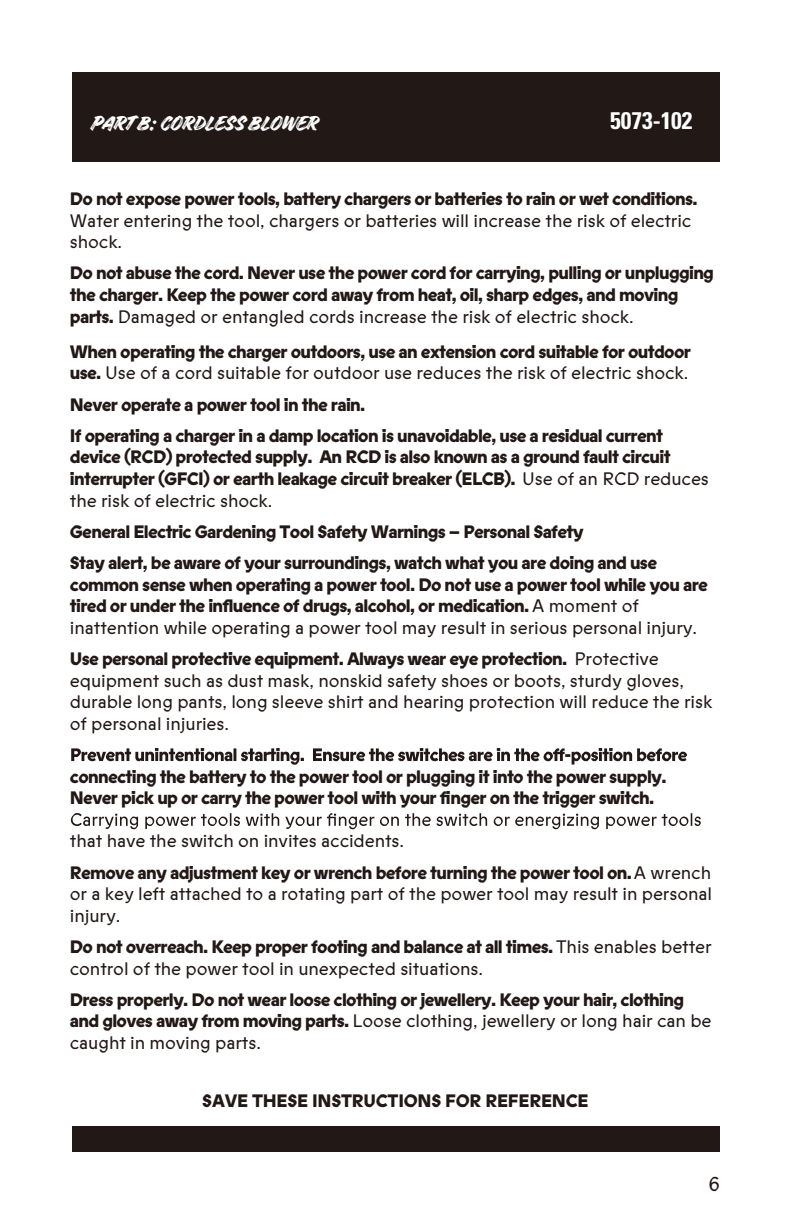
<style>
.page{position:relative;width:792px;height:1224px;background:#fff}
.page>*{position:absolute;margin:0;border:0;box-sizing:border-box;transform-origin:0 0}
.t1{font:24px "Handelson Two";letter-spacing:-.005em;color:#fff}
.t2{font:700 condensed 24px "Univers";color:#fff}
.t3{font:20px "Prophet";color:#221815}
.t4{font:800 18px/21.6px "Prophet";letter-spacing:-.04em;color:#221815}
.t5{font:18px/21.6px "Prophet";letter-spacing:-.01em;color:#221815}
.t6{font:800 18px "Prophet";letter-spacing:-.015em;color:#221815}
.s1{font-weight:400}
.s2{font-weight:800}
</style>
<div class="page">
<div style="left:72px;top:72px;width:648px;height:90px;background:#221815"></div>
<div style="left:72px;top:1126px;width:648px;height:26px;background:#221815"></div>
<svg style="left:71px;top:748px;width:616px;height:17px"></svg>
<svg style="left:71px;top:813px;width:630px;height:16px"></svg>
<h1 class="t1" style="left:90px;top:109px;width:228px">PART B: CORDLESS BLOWER</h1>
<h1 class="t2" style="left:610px;top:105px;width:84px">5073-102</h1>
<p class="t4" style="left:70px;top:188px;width:629px">Do not expose power tools, battery chargers or batteries to rain or wet conditions.</p>
<p class="t5" style="left:70px;top:209px;width:623px">Water entering the tool, chargers or batteries will increase the risk of electric shock.</p>
<p class="t4" style="left:70px;top:262px;width:646px">Do not abuse the cord. Never use the power cord for carrying, pulling or unplugging the charger. Keep the power cord away from heat, oil, sharp edges, and moving parts. <span class="s1">Damaged or entangled cords increase the risk of electric shock.</span></p>
<p class="t4" style="left:70px;top:341px;width:623px">When operating the charger outdoors, use an extension cord suitable for outdoor use. <span class="s1">Use of a cord suitable for outdoor use reduces the risk of electric shock.</span></p>
<p class="t4" style="left:70px;top:389px;width:595px;line-height:31.2px">Never operate a power tool in the rain.<br>If operating a charger in a damp location is unavoidable, use a residual current</p>
<p class="t4" style="left:70px;top:446px;width:641px">device (RCD) protected supply. An RCD is also known as a ground fault circuit interrupter (GFCI) or earth leakage circuit breaker (ELCB). <span class="s1">Use of an RCD reduces the risk of electric shock.</span></p>
<p class="t4" style="left:70px;top:516px;width:589px;line-height:31.2px">General Electric Gardening Tool Safety Warnings – Personal Safety<br>Stay alert, be aware of your surroundings, watch what you are doing and use</p>
<p class="t4" style="left:70px;top:574px;width:639px">common sense when operating a power tool. Do not use a power tool while you are tired or under the influence of drugs, alcohol, or medication. <span class="s1">A moment of inattention while operating a power tool may result in serious personal injury.</span></p>
<p class="t5" style="left:70px;top:648px;width:644px"><span class="s2">Use personal protective equipment. Always wear eye protection.</span> Protective equipment such as dust mask, nonskid safety shoes or boots, sturdy gloves, durable long pants, long sleeve shirt and hearing protection will reduce the risk of personal injuries.</p>
<p class="t4" style="left:70px;top:766px;width:598px">connecting the battery to the power tool or plugging it into the power supply.<br>Never pick up or carry the power tool with your finger on the trigger switch.</p>
<p class="t4" style="left:70px;top:826px;width:643px;line-height:31.2px"><span class="s1">that have the switch on invites accidents.<br></span>Remove any adjustment key or wrench before turning the power tool on.<span class="s1">A wrench</span></p>
<p class="t5" style="left:70px;top:883px;width:644px">or a key left attached to a rotating part of the power tool may result in personal injury.</p>
<p class="t5" style="left:70px;top:936px;width:643px"><span class="s2">Do not overreach. Keep proper footing and balance at all times.</span> This enables better control of the power tool in unexpected situations.</p>
<p class="t4" style="left:70px;top:989px;width:643px">Dress properly. Do not wear loose clothing or jewellery. Keep your hair, clothing and gloves away from moving parts. <span class="s1">Loose clothing, jewellery or long hair can be caught in moving parts.</span></p>
<p class="t6" style="left:202px;top:1088px;width:388px">SAVE THESE INSTRUCTIONS FOR REFERENCE</p>
<p class="t3" style="left:708px;top:1170px;width:13px">6</p>
</div>
